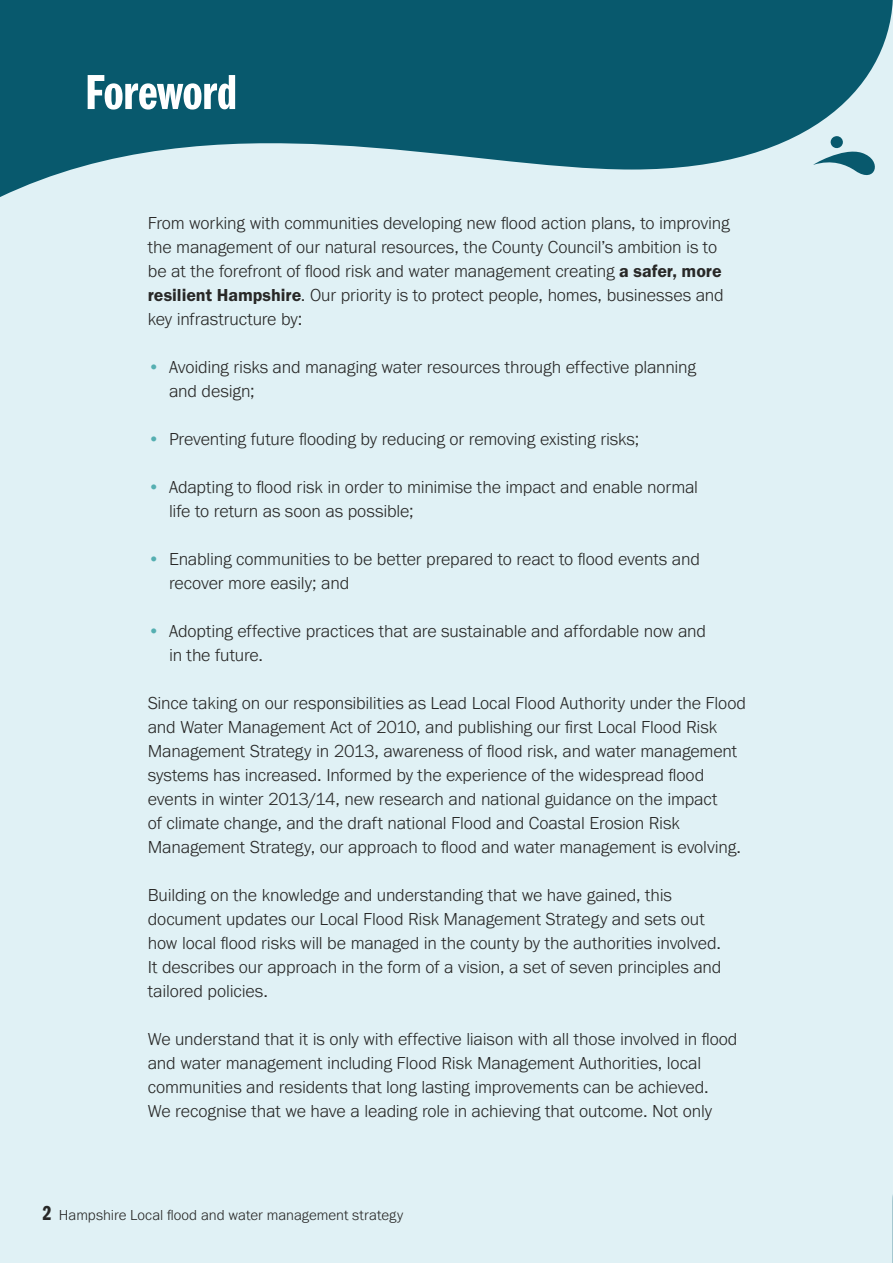
<style>
.page{position:relative;width:893px;height:1263px;background:#e0f1f5}
.page>*{position:absolute;margin:0;border:0;box-sizing:border-box;transform-origin:0 0}
.Heading_1{font:51px "Franklin Gothic URW Com Dem";letter-spacing:-.005em;color:#fff}
.Body_copy{font:300 18px/24px "Franklin Gothic URW";letter-spacing:-.005em;color:#282827}
.t1{font:300 15px "Franklin Gothic URW";color:#282827}
.s1{font-family:"Franklin Gothic URW Dem";font-weight:400}
.s2{color:#55afb1}
.s3{font-family:"Franklin Gothic URW Com Dem";font-weight:400;font-size:21px}
</style>
<div class="page">
<svg style="left:0;top:0;width:893px;height:197px;fill:#08596d"></svg>
<svg style="left:811px;top:147px;width:72px;height:38px"></svg>
<div style="left:830px;top:136px;width:13px;height:12px;background:#08596d;border-radius:50%"></div>
<svg style="left:892px;top:1195px;width:1px;height:68px"></svg>
<p class="Heading_1" style="left:85px;top:57px;width:154px">Foreword</p>
<p class="Body_copy" style="left:148px;top:211px;width:583px">From working with communities developing new flood action plans, to improving the management of our natural resources, the County Council’s ambition is to be at the forefront of flood risk and water management creating <span class="s1">a safer, more resilient Hampshire</span>. Our priority is to protect people, homes, businesses and key infrastructure by:</p>
<p class="Body_copy" style="left:169px;top:355px;width:529px;text-indent:-21px"><span class="s2">•</span> Avoiding risks and managing water resources through effective planning and design;</p>
<p class="Body_copy" style="left:148px;top:427px;width:493px"><span class="s2">•</span> Preventing future flooding by reducing or removing existing risks;</p>
<p class="Body_copy" style="left:169px;top:475px;width:531px;text-indent:-21px"><span class="s2">•</span> Adapting to flood risk in order to minimise the impact and enable normal life to return as soon as possible;</p>
<p class="Body_copy" style="left:169px;top:547px;width:532px;text-indent:-21px"><span class="s2">•</span> Enabling communities to be better prepared to react to flood events and recover more easily; and</p>
<p class="Body_copy" style="left:169px;top:619px;width:538px;text-indent:-21px"><span class="s2">•</span> Adopting effective practices that are sustainable and affordable now and in the future.</p>
<p class="Body_copy" style="left:148px;top:691px;width:600px">Since taking on our responsibilities as Lead Local Flood Authority under the Flood and Water Management Act of 2010, and publishing our first Local Flood Risk Management Strategy in 2013, awareness of flood risk, and water management systems has increased. Informed by the experience of the widespread flood events in winter 2013/14, new research and national guidance on the impact<br>of climate change, and the draft national Flood and Coastal Erosion Risk Management Strategy, our approach to flood and water management is evolving.</p>
<p class="Body_copy" style="left:148px;top:883px;width:575px">Building on the knowledge and understanding that we have gained, this document updates our Local Flood Risk Management Strategy and sets out how local flood risks will be managed in the county by the authorities involved.<br>It describes our approach in the form of a vision, a set of seven principles and tailored policies.</p>
<p class="Body_copy" style="left:148px;top:1027px;width:591px">We understand that it is only with effective liaison with all those involved in flood and water management including Flood Risk Management Authorities, local communities and residents that long lasting improvements can be achieved.<br>We recognise that we have a leading role in achieving that outcome. Not only</p>
<p class="t1" style="left:43px;top:1205px;width:362px"><span class="s3">2</span> Hampshire Local flood and water management strategy</p>
</div>
